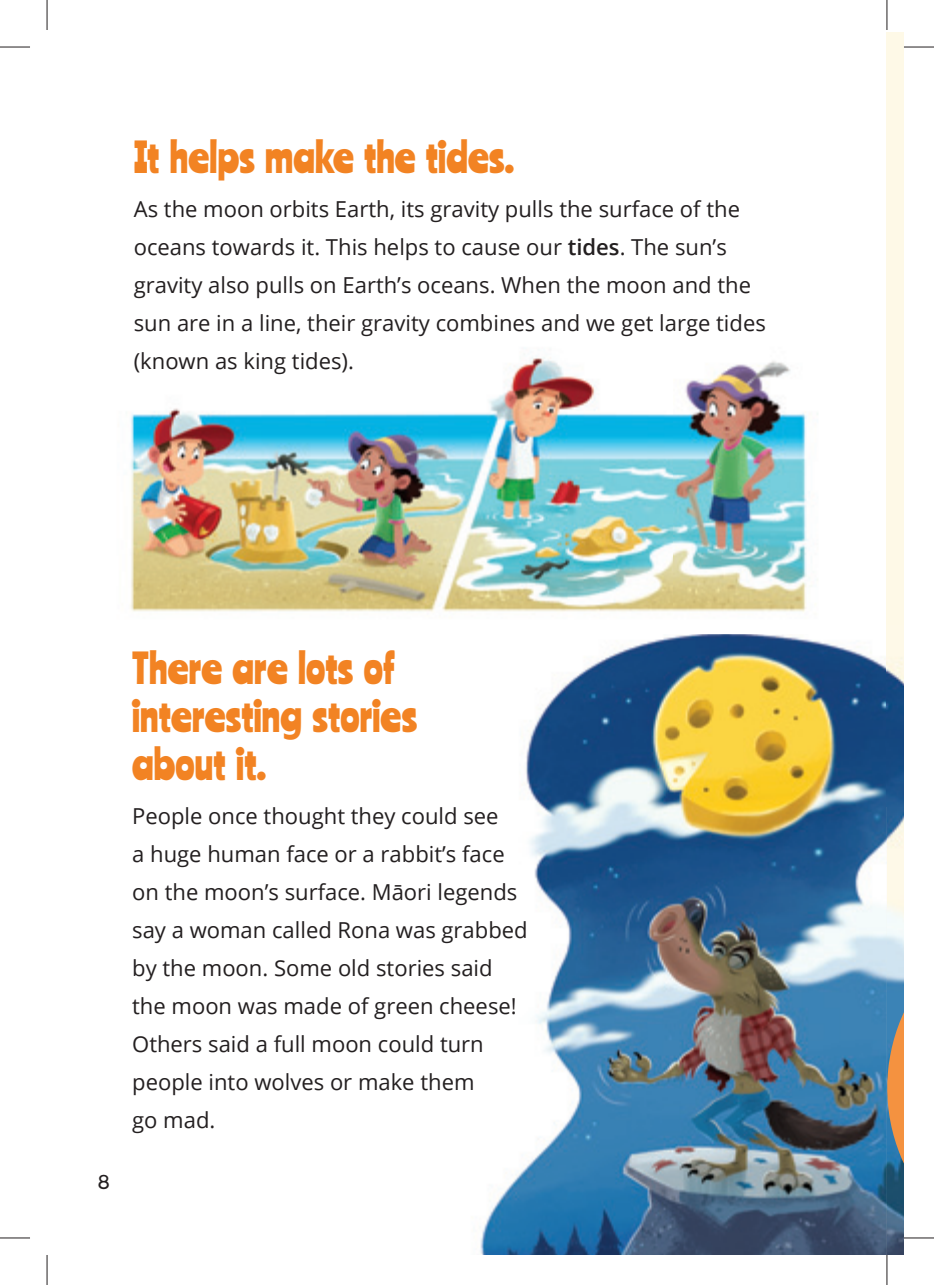
<style>
.page{position:relative;width:934px;height:1285px;background:#fff}
.page>*{position:absolute;margin:0;border:0;box-sizing:border-box;transform-origin:0 0}
.t1{font:40px/48px "Ranchers";letter-spacing:.005em;color:#f28323}
.t2{font:22px/38px "Open Sans";color:#231f20}
.t3{font:20px "Aronui";color:#231f20}
.s1{font-weight:600}
</style>
<div class="page">
<div style="left:886px;top:33px;width:17px;height:1222px;background:#fef9e7"></div>
<img style="left:480px;top:634px;width:406px;height:621px">
<img style="left:886px;top:668px;width:17px;height:91px">
<svg style="left:877px;top:759px;width:26px;height:496px"></svg>
<img style="left:130px;top:357px;width:688px;height:255px">
<hr style="left:0;top:47px;width:30px;height:1px;background:#231f20">
<hr style="left:903px;top:47px;width:30px;height:1px;background:#231f20">
<hr style="left:0;top:1237px;width:30px;height:1px;background:#231f20">
<hr style="left:903px;top:1237px;width:30px;height:1px;background:#231f20">
<hr style="left:47px;top:0;width:1px;height:30px;background:#231f20">
<hr style="left:47px;top:1255px;width:1px;height:30px;background:#231f20">
<hr style="left:886px;top:0;width:1px;height:30px;background:#231f20">
<hr style="left:886px;top:1255px;width:1px;height:30px;background:#231f20">
<h1 class="t1" style="left:134px;top:132px;width:382px">It helps make the tides.</h1>
<p class="t2" style="left:134px;top:189px;width:633px">As the moon orbits Earth, its gravity pulls the surface of the oceans towards it. This helps to cause our <span class="s1">tides</span>. The sun’s gravity also pulls on Earth’s oceans. When the moon and the sun are in a line, their gravity combines and we get large tides (known as king tides).</p>
<p class="t3" style="left:97px;top:1174px;width:14px">8</p>
<h1 class="t1" style="left:132px;top:643px;width:286px">There are lots of interesting stories about it.</h1>
<p class="t2" style="left:132px;top:796px;width:397px">People once thought they could see<br>a huge human face or a rabbit’s face on the moon’s surface. Māori legends say a woman called Rona was grabbed by the moon. Some old stories said the moon was made of green cheese!<br>Others said a full moon could turn people into wolves or make them<br>go mad.</p>
</div>
